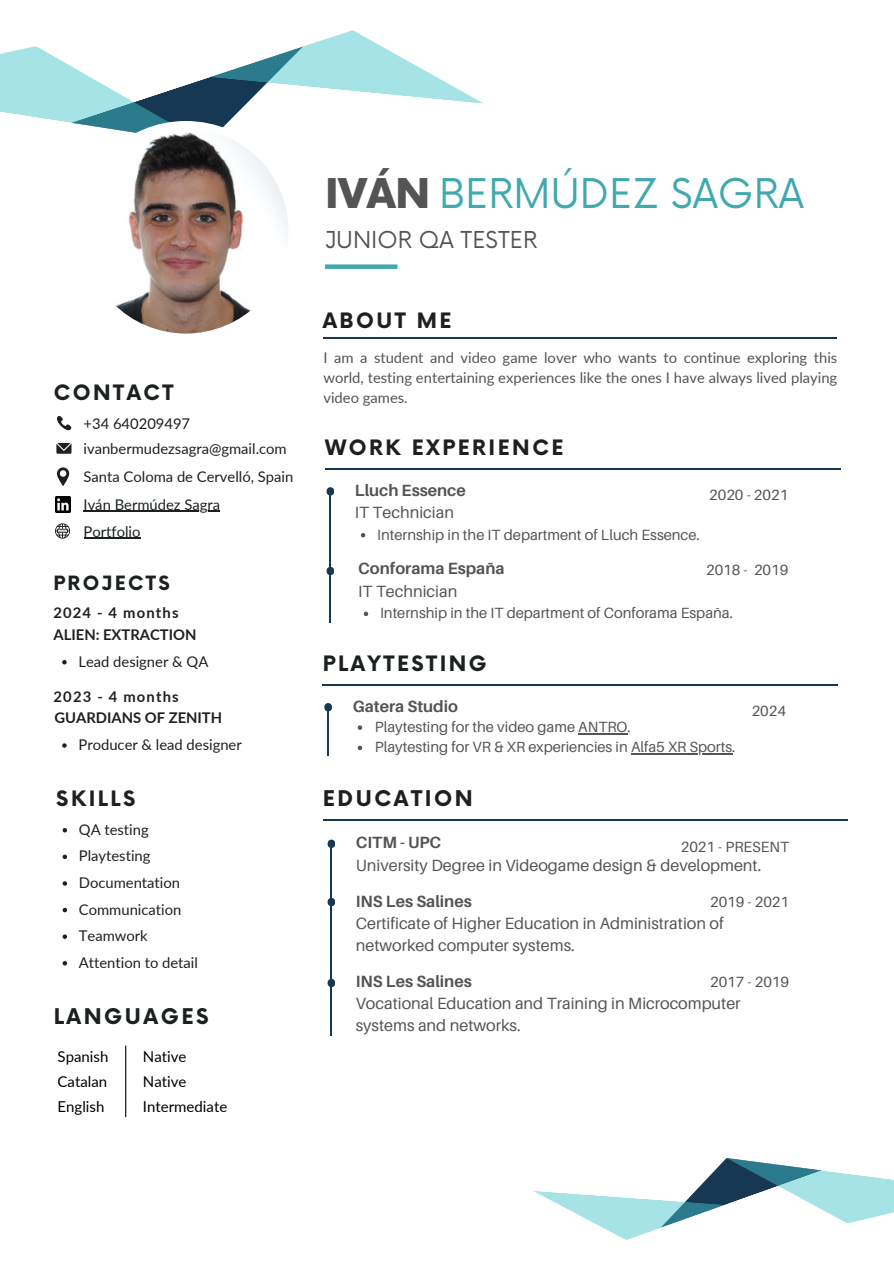
<style>
.page{position:relative;width:894px;height:1264px;background:#fff}
.page>*{position:absolute;margin:0;border:0;box-sizing:border-box;transform-origin:0 0}
.t1{font:39.9px "Now";color:#41a9ad}
.t2{font:22.65px "Now";color:#545454}
.t3{font:700 21.15px "Now";letter-spacing:.12em;color:#1c2120}
.t4{font:700 20.7px "Now";letter-spacing:.12em;color:#1c2120}
.t5{font:700 19.2px "Now";letter-spacing:.12em;color:#1c2120}
.t6{font:16.2px/22.2px "Aileron";color:#545454}
.t7{font:700 16.2px "Aileron";color:#545454}
.t8{font:15px "Lato";color:#000}
.t9{font:14.7px "Aileron";color:#545454}
.t10{font:14.7px "Lato";color:#1c2120}
.t11{font:14.7px/20px "Lato";color:#545454;text-align:justify}
.t12{font:700 14.7px "Lato";color:#1c2120}
.t13{font:700 14.7px "Lato";letter-spacing:.08em;color:#1c2120}
.s1{font-weight:900;color:#545454}
</style>
<div class="page">
<svg style="left:0;top:30px;width:484px;height:103px"></svg>
<svg style="left:534px;top:1158px;width:359px;height:81px"></svg>
<div style="left:325px;top:264px;width:72px;height:5px;background:#41a9ad"></div>
<div style="left:76px;top:121px;width:220px;height:220px;background:#fff;border-radius:50%"></div>
<img style="left:83px;top:128px;width:205px;height:205px;border-radius:50%">
<hr style="left:323px;top:337px;width:514px;height:1px;background:#163853">
<hr style="left:325px;top:468px;width:514px;height:1px;background:#163853">
<svg style="left:326px;top:487px;width:8px;height:8px"></svg>
<hr style="left:330px;top:489px;width:1px;height:133px;background:#163853">
<svg style="left:326px;top:567px;width:8px;height:8px"></svg>
<svg style="left:361px;top:533px;width:4px;height:4px"></svg>
<svg style="left:363px;top:611px;width:5px;height:5px"></svg>
<svg style="left:63px;top:828px;width:4px;height:4px"></svg>
<svg style="left:63px;top:854px;width:4px;height:5px"></svg>
<svg style="left:63px;top:881px;width:4px;height:4px"></svg>
<svg style="left:63px;top:907px;width:4px;height:5px"></svg>
<svg style="left:63px;top:934px;width:4px;height:4px"></svg>
<svg style="left:63px;top:961px;width:4px;height:4px"></svg>
<hr style="left:125px;top:1045px;width:1px;height:72px;background:#000">
<svg style="left:57px;top:416px;width:14px;height:15px"></svg>
<svg style="left:56px;top:443px;width:15px;height:10px"></svg>
<svg style="left:57px;top:467px;width:12px;height:19px"></svg>
<svg style="left:55px;top:523px;width:15px;height:15px"></svg>
<img style="left:55px;top:496px;width:16px;height:16px">
<hr style="left:83px;top:537px;width:57px;height:2px;background:#1c2120">
<hr style="left:83px;top:511px;width:137px;height:1px;background:#1c2120">
<hr style="left:323px;top:819px;width:524px;height:1px;background:#163853">
<hr style="left:331px;top:843px;width:1px;height:193px;background:#163853">
<svg style="left:327px;top:839px;width:8px;height:9px"></svg>
<svg style="left:327px;top:897px;width:8px;height:9px"></svg>
<svg style="left:327px;top:978px;width:8px;height:9px"></svg>
<svg style="left:62px;top:660px;width:5px;height:4px"></svg>
<svg style="left:62px;top:743px;width:5px;height:4px"></svg>
<hr style="left:323px;top:684px;width:514px;height:1px;background:#163853">
<svg style="left:324px;top:703px;width:8px;height:8px"></svg>
<hr style="left:327px;top:705px;width:1px;height:51px;background:#163853">
<svg style="left:357px;top:725px;width:5px;height:5px"></svg>
<hr style="left:578px;top:733px;width:49px;height:1px;background:#545454">
<svg style="left:357px;top:745px;width:5px;height:5px"></svg>
<hr style="left:631px;top:753px;width:101px;height:1px;background:#545454">
<p class="t4" style="left:54px;top:381px;width:121px">CONTACT</p>
<p class="t10" style="left:83px;top:414px;width:108px">+34 640209497</p>
<p class="t10" style="left:83px;top:439px;width:205px">ivanbermudezsagra@gmail.com</p>
<p class="t10" style="left:83px;top:467px;width:211px">Santa Coloma de Cervelló, Spain</p>
<h3 class="t10" style="left:83px;top:495px;width:138px">Iván Bermúdez Sagra</h3>
<p class="t10" style="left:83px;top:522px;width:58px">Portfolio</p>
<p class="t5" style="left:53px;top:572px;width:118px">PROJECTS</p>
<h3 class="t12" style="left:54px;top:625px;width:144px">ALIEN: EXTRACTION</h3>
<p class="t10" style="left:78px;top:652px;width:131px">Lead designer &amp; QA</p>
<p class="t13" style="left:53px;top:604px;width:127px">2024 - 4 months</p>
<p class="t13" style="left:54px;top:687px;width:127px">2023 - 4 months</p>
<p class="t12" style="left:54px;top:708px;width:169px">GUARDIANS OF ZENITH</p>
<p class="t10" style="left:78px;top:735px;width:165px">Producer &amp; lead designer</p>
<p class="t4" style="left:56px;top:787px;width:80px">SKILLS</p>
<p class="t10" style="left:79px;top:820px;width:71px">QA testing</p>
<p class="t10" style="left:79px;top:846px;width:73px">Playtesting</p>
<p class="t10" style="left:79px;top:873px;width:103px">Documentation</p>
<p class="t10" style="left:79px;top:900px;width:104px">Communication</p>
<p class="t10" style="left:79px;top:926px;width:70px">Teamwork</p>
<h3 class="t10" style="left:79px;top:953px;width:121px">Attention to detail</h3>
<p class="t3" style="left:54px;top:1004px;width:156px">LANGUAGES</p>
<p class="t8" style="left:58px;top:1047px;width:52px">Spanish</p>
<p class="t8" style="left:58px;top:1072px;width:51px">Catalan</p>
<h5 class="t8" style="left:58px;top:1096px;width:48px">English</h5>
<p class="t8" style="left:143px;top:1047px;width:45px">Native</p>
<p class="t8" style="left:143px;top:1072px;width:45px">Native</p>
<p class="t8" style="left:143px;top:1096px;width:86px">Intermediate</p>
<p class="t1" style="left:325px;top:171px;width:480px"><span class="s1">IVÁN</span> BERMÚDEZ SAGRA</p>
<p class="t2" style="left:325px;top:227px;width:214px">JUNIOR QA TESTER</p>
<h1 class="t4" style="left:323px;top:309px;width:130px">ABOUT ME</h1>
<h2 class="t11" style="left:323px;top:347px;width:515px">I am a student and video game lover who wants to continue exploring this world, testing entertaining experiences like the ones I have always lived playing video games.</h2>
<h4 class="t4" style="left:325px;top:436px;width:240px">WORK EXPERIENCE</h4>
<h3 class="t7" style="left:355px;top:480px;width:112px">Lluch Essence</h3>
<p class="t9" style="left:709px;top:486px;width:80px">2020 - 2021</p>
<p class="t6" style="left:355px;top:501px;width:101px">IT Technician</p>
<h3 class="t9" style="left:377px;top:525px;width:324px">Internship in the IT department of Lluch Essence.</h3>
<p class="t7" style="left:358px;top:559px;width:148px">Conforama España</p>
<p class="t9" style="left:706px;top:561px;width:84px">2018 - 2019</p>
<p class="t6" style="left:358px;top:580px;width:101px">IT Technician</p>
<p class="t9" style="left:380px;top:604px;width:354px">Internship in the IT department of Conforama España.</p>
<p class="t4" style="left:323px;top:652px;width:165px">PLAYTESTING</p>
<h3 class="t7" style="left:352px;top:696px;width:107px">Gatera Studio</h3>
<p class="t9" style="left:751px;top:701px;width:36px">2024</p>
<h6 class="t9" style="left:375px;top:718px;width:257px">Playtesting for the video game ANTRO.</h6>
<p class="t9" style="left:375px;top:738px;width:362px">Playtesting for VR &amp; XR experiencies in Alfa5 XR Sports.</p>
<p class="t3" style="left:323px;top:786px;width:151px">EDUCATION</p>
<p class="t7" style="left:356px;top:832px;width:87px">CITM - UPC</p>
<p class="t9" style="left:680px;top:838px;width:110px">2021 - PRESENT</p>
<p class="t6" style="left:356px;top:853px;width:407px">University Degree in Videogame design &amp; development.</p>
<p class="t7" style="left:356px;top:890px;width:117px">INS Les Salines</p>
<h3 class="t9" style="left:710px;top:893px;width:80px">2019 - 2021</h3>
<p class="t6" style="left:356px;top:911px;width:369px">Certificate of Higher Education in Administration of networked computer systems.</p>
<p class="t7" style="left:356px;top:970px;width:117px">INS Les Salines</p>
<p class="t9" style="left:710px;top:973px;width:80px">2017 - 2019</p>
<p class="t6" style="left:356px;top:991px;width:386px">Vocational Education and Training in Microcomputer systems and networks.</p>
</div>
